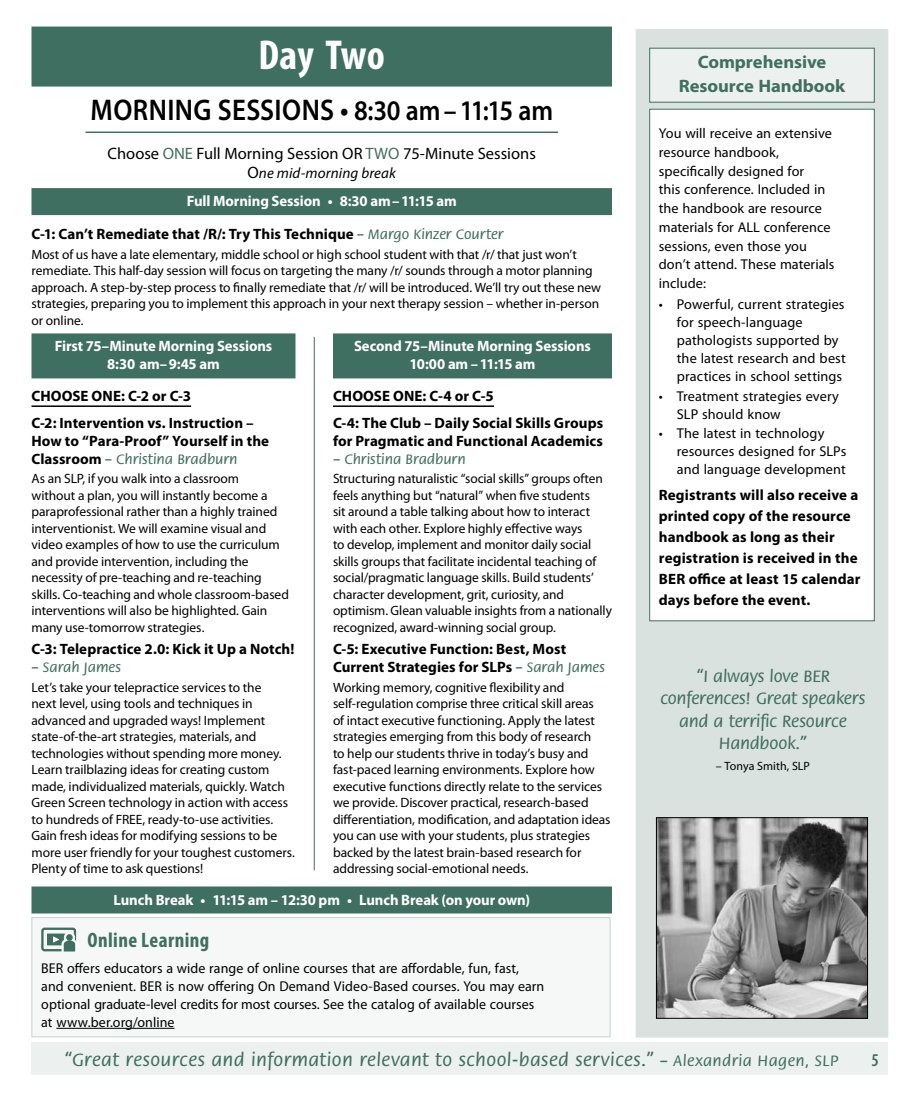
<style>
.page{position:relative;width:918px;height:1107px;background:#fff}
.page>*{position:absolute;margin:0;border:0;box-sizing:border-box;transform-origin:0 0}
.t1{font:700 condensed 42px "Myriad Pro";letter-spacing:.005em;color:#fff}
.t2{font:600 30px "Myriad Pro";letter-spacing:.015em;color:#000;scale:.9 1}
.t3{font:700 condensed 21px "Myriad Pro";letter-spacing:.02em;color:#3f6f60}
.t4{font:500 19.5px "Flora Std";letter-spacing:.02em;color:#3f6f60}
.t5{font:500 18px/22.5px "Flora Std";letter-spacing:-.01em;color:#3f6f60;text-align:center}
.t6{font:700 18px/24px "Myriad Pro";letter-spacing:-.005em;color:#3f6f60;text-align:center}
.t7{font:600 condensed 18px "Myriad Pro";color:#3f6f60}
.t8{font:16.5px "Myriad Pro";color:#000}
.t9{font:700 15px/21px "Myriad Pro";letter-spacing:.005em;color:#000}
.t10{font:700 15px/18px "Myriad Pro";letter-spacing:-.005em;color:#fff;text-align:center}
.t11{font:500 15px "Flora Std";letter-spacing:-.005em;color:#3f6f60}
.t12{font:italic 15px "Myriad Pro";letter-spacing:.01em;color:#000}
.t13{font:14.25px/18px "Myriad Pro";letter-spacing:.005em;color:#000}
.t14{font:13.5px/16.5px "Myriad Pro";letter-spacing:-.005em;color:#000}
.t15{font:12px "Myriad Pro";letter-spacing:.005em;color:#000}
.s1{font-size:28.5px}
.s2{color:#3f6f60}
.s3{font-style:normal;font-size:16.5px}
.s4{font-family:"Flora Std";font-weight:500;color:#3f6f60}
.s5{font-family:"Myriad Pro";font-weight:700;color:#000}
.s6{font-size:16.5px}
</style>
<div class="page">
<div style="left:636px;top:29px;width:252px;height:1008px;background:#d9e2df"></div>
<div style="left:32px;top:918px;width:578px;height:119px;background:#f5f8f7"></div>
<hr style="left:56px;top:1028px;width:119px;height:1px;background:#000">
<div style="left:41px;top:928px;width:35px;height:23px;border:2px solid #3f6f60;border-radius:2px"></div>
<div style="left:47px;top:934px;width:19px;height:11px;background:#3f6f60"></div>
<div style="left:64px;top:932px;width:11px;height:11px;border:1px solid #fff;border-radius:50%"></div>
<div style="left:65px;top:933px;width:9px;height:9px;border:2px solid #fff;border-radius:50%"></div>
<svg style="left:53px;top:936px;width:24px;height:16px"></svg>
<div style="left:32px;top:917px;width:578px;height:120px;border:1px solid #c5d4cf"></div>
<div style="left:32px;top:1042px;width:856px;height:34px;background:#ecf1ef"></div>
<div style="left:650px;top:48px;width:224px;height:54px;background:#ecf1ef"></div>
<div style="left:650px;top:48px;width:224px;height:54px;border:1px solid #3f6f60"></div>
<div style="left:32px;top:188px;width:580px;height:27px;background:#3f6f60"></div>
<div style="left:32px;top:333px;width:264px;height:45px;background:#3f6f60"></div>
<hr style="left:32px;top:405px;width:159px;height:2px;background:#000">
<div style="left:333px;top:333px;width:279px;height:45px;background:#3f6f60"></div>
<hr style="left:333px;top:405px;width:161px;height:2px;background:#000">
<div style="left:32px;top:886px;width:580px;height:28px;background:#3f6f60"></div>
<hr style="left:314px;top:337px;width:1px;height:533px;background:#3f6f60">
<div style="left:32px;top:27px;width:580px;height:60px;background:#3f6f60"></div>
<hr style="left:86px;top:132px;width:472px;height:1px;background:#3f6f60">
<div style="left:650px;top:109px;width:224px;height:512px;background:#fff"></div>
<div style="left:650px;top:109px;width:224px;height:512px;border:1px solid #3f6f60"></div>
<img style="left:658px;top:820px;width:208px;height:196px">
<div style="left:656px;top:818px;width:212px;height:200px;border:1px solid #000"></div>
<h1 class="t1" style="left:259px;top:28px;width:128px">Day Two</h1>
<h2 class="t2" style="left:91px;top:90px;width:515px">MORNING SESSIONS • <span class="s1">8:30 am–11:15 am</span></h2>
<p class="t8" style="left:108px;top:143px;width:430px">Choose <span class="s2">ONE</span> Full Morning Session OR <span class="s2">TWO</span> 75-Minute Sessions</p>
<p class="t12" style="left:248px;top:164px;width:150px"><span class="s3">O</span>ne mid-morning break</p>
<p class="t10" style="left:187px;top:192px;width:272px">Full Morning Session • 8:30 am–11:15 am</p>
<p class="t9" style="left:32px;top:223px;width:473px">C‑1: Can’t Remediate that /R/: Try This Technique <span class="s4">– Margo Kinzer Courter</span></p>
<p class="t14" style="left:32px;top:246px;width:571px">Most of us have a late elementary, middle school or high school student with that /r/ that just won’t remediate. This half-day session will focus on targeting the many /r/ sounds through a motor planning approach. A step-by-step process to finally remediate that /r/ will be introduced. We’ll try out these new strategies, preparing you to implement this approach in your next therapy session – whether in-person or online.</p>
<p class="t10" style="left:55px;top:337px;width:219px">First 75–Minute Morning Sessions<br>8:30 am–9:45 am</p>
<p class="t9" style="left:32px;top:382px;width:224px;line-height:27px">CHOOSE ONE: C‑2 or C‑3<br>C‑2: Intervention vs. Instruction –</p>
<p class="t9" style="left:32px;top:430px;width:239px">How to “Para-Proof” Yourself in the</p>
<p class="t11" style="left:31px;top:451px;width:208px"><span class="s5">Classroom</span> – Christina Bradburn</p>
<p class="t14" style="left:32px;top:470px;width:259px">As an SLP, if you walk into a classroom<br>without a plan, you will instantly become a paraprofessional rather than a highly trained interventionist. We will examine visual and video examples of how to use the curriculum and provide intervention, including the necessity of pre-teaching and re-teaching skills. Co-teaching and whole classroom-based interventions will also be highlighted. Gain many use-tomorrow strategies.</p>
<p class="t9" style="left:32px;top:638px;width:264px">C‑3: Telepractice 2.0: Kick it Up a Notch!</p>
<p class="t11" style="left:32px;top:660px;width:91px">– Sarah James</p>
<p class="t14" style="left:32px;top:679px;width:265px">Let’s take your telepractice services to the<br>next level, using tools and techniques in advanced and upgraded ways! Implement state-of-the-art strategies, materials, and technologies without spending more money.<br>Learn trailblazing ideas for creating custom made, individualized materials, quickly. Watch Green Screen technology in action with access to hundreds of FREE, ready-to-use activities.<br>Gain fresh ideas for modifying sessions to be more user friendly for your toughest customers.<br>Plenty of time to ask questions!</p>
<p class="t10" style="left:354px;top:337px;width:238px">Second 75–Minute Morning Sessions<br>10:00 am –11:15 am</p>
<p class="t9" style="left:333px;top:382px;width:272px;line-height:27px">CHOOSE ONE: C‑4 or C‑5<br>C‑4: The Club – Daily Social Skills Groups</p>
<p class="t9" style="left:333px;top:430px;width:272px">for Pragmatic and Functional Academics</p>
<p class="t11" style="left:333px;top:451px;width:134px">– Christina Bradburn</p>
<p class="t14" style="left:333px;top:470px;width:280px">Structuring naturalistic “social skills” groups often feels anything but “natural” when five students<br>sit around a table talking about how to interact with each other. Explore highly effective ways<br>to develop, implement and monitor daily social skills groups that facilitate incidental teaching of social/pragmatic language skills. Build students’ character development, grit, curiosity, and optimism. Glean valuable insights from a nationally recognized, award-winning social group.</p>
<p class="t9" style="left:333px;top:640px;width:274px;line-height:18px">C‑5: Executive Function: Best, Most<br>Current Strategies for SLPs <span class="s4">– Sarah James</span></p>
<p class="t14" style="left:333px;top:679px;width:279px">Working memory, cognitive flexibility and self-regulation comprise three critical skill areas<br>of intact executive functioning. Apply the latest strategies emerging from this body of research<br>to help our students thrive in today’s busy and fast-paced learning environments. Explore how executive functions directly relate to the services we provide. Discover practical, research-based differentiation, modification, and adaptation ideas you can use with your students, plus strategies backed by the latest brain-based research for addressing social-emotional needs.</p>
<p class="t10" style="left:113px;top:890px;width:418px">Lunch Break • 11:15 am – 12:30 pm • Lunch Break (on your own)</p>
<h3 class="t3" style="left:88px;top:927px;width:123px">Online Learning</h3>
<p class="t13" style="left:41px;top:959px;width:505px">BER offers educators a wide range of online courses that are affordable, fun, fast, and convenient. BER is now offering On Demand Video‑Based courses. You may earn optional graduate‑level credits for most courses. See the catalog of available courses at www.ber.org/online</p>
<h3 class="t6" style="left:679px;top:50px;width:168px">Comprehensive<br>Resource Handbook</h3>
<p class="t13" style="left:659px;top:124px;width:177px;line-height:18.8px">You will receive an extensive resource handbook, specifically designed for<br>this conference. Included in the handbook are resource materials for ALL conference sessions, even those you don’t attend. These materials include:</p>
<p class="t13" style="left:677px;top:295px;width:170px;text-indent:-18px">• Powerful, current strategies for speech-language pathologists supported by the latest research and best practices in school settings</p>
<p class="t13" style="left:677px;top:387px;width:164px;text-indent:-18px">• Treatment strategies every<br>SLP should know</p>
<p class="t13" style="left:677px;top:424px;width:171px;text-indent:-18px">• The latest in technology resources designed for SLPs and language development</p>
<p class="t9" style="left:659px;top:484px;width:203px">Registrants will also receive a printed copy of the resource handbook as long as their registration is received in the<br>BER office at least 15 calendar days before the event.</p>
<h3 class="t5" style="left:660px;top:665px;width:207px">“I always love BER conferences! Great speakers and a terrific Resource<br>Handbook.”</h3>
<p class="t15" style="left:716px;top:758px;width:96px">– Tonya Smith, SLP</p>
<h3 class="t4" style="left:64px;top:1050px;width:776px">“Great resources and information relevant to school-based services.” <span class="s6">– Alexandria Hagen, SLP</span></h3>
<h3 class="t7" style="left:872px;top:1049px;width:9px">5</h3>
</div>
